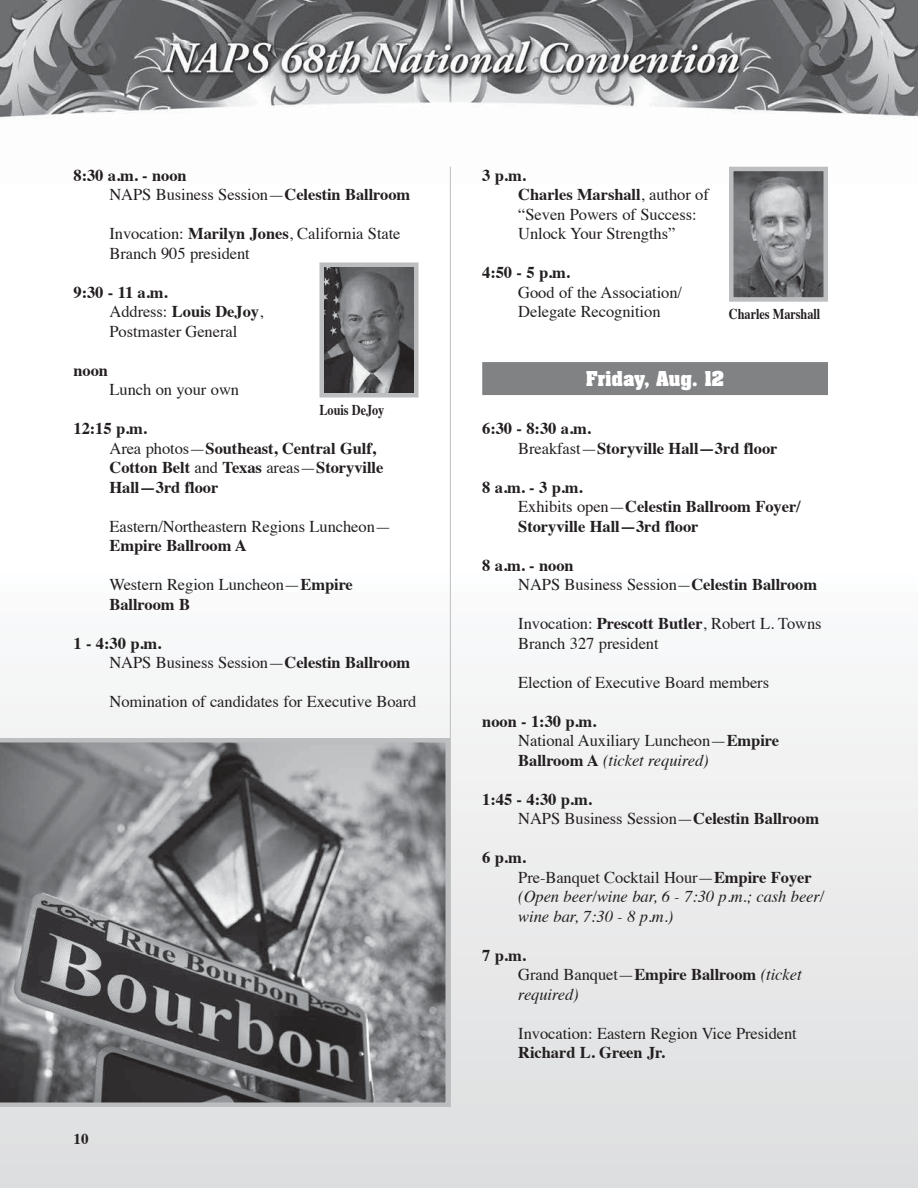
<style>
.page{position:relative;width:918px;height:1188px;background:#fff}
.page>*{position:absolute;margin:0;border:0;box-sizing:border-box;transform-origin:0 0}
.t1{font:700 22.5px "Neue Aachen Pro";letter-spacing:-.015em;color:#fff}
.t2{font:700 16.5px/19.5px "Times";letter-spacing:-.005em;color:#231f20}
.t3{font:16.5px/19.5px "Times";letter-spacing:-.005em;color:#231f20}
.t4{font:italic 16.5px/19.5px "Times";letter-spacing:-.005em;color:#231f20}
.t5{font:700 15px "Times";letter-spacing:-.005em;color:#231f20;scale:.82 1}
.t6{font:700 15px "Times";letter-spacing:-.005em;color:#231f20}
.s1{font-weight:400}
.s2{font-weight:700}
.s3{font-weight:400;font-style:italic}
.s4{font-weight:700;font-style:normal}
.s5{font-style:normal}
</style>
<div class="page">
<img style="left:0;top:0;width:918px;height:184px">
<div style="left:0;top:549px;width:918px;height:639px;background:linear-gradient(to bottom,#fdfdfd,#dcddde)"></div>
<div style="left:482px;top:362px;width:346px;height:33px;background:#808284"></div>
<hr style="left:450px;top:167px;width:1px;height:940px;background:#bdbec0">
<img style="left:325px;top:267px;width:88px;height:126px">
<div style="left:320px;top:262px;width:98px;height:136px;border:4px solid #bdbec0"></div>
<svg style="left:0;top:738px;width:450px;height:369px;background:#7e7f81"></svg>
<img style="left:734px;top:172px;width:89px;height:125px">
<div style="left:729px;top:167px;width:99px;height:135px;border:4px solid #bdbec0"></div>
<p class="t2" style="left:110px;top:167px;width:302px;text-indent:-36px">8:30 a.m. - noon<br><span class="s1">NAPS Business Session—</span>Celestin Ballroom</p>
<p class="t3" style="left:110px;top:225px;width:293px">Invocation: <span class="s2">Marilyn Jones</span>, California State<br>Branch 905 president</p>
<p class="t3" style="left:110px;top:284px;width:155px;text-indent:-36px"><span class="s2">9:30 - 11 a.m.<br></span>Address: <span class="s2">Louis DeJoy</span>,<br>Postmaster General</p>
<p class="t2" style="left:74px;top:362px;width:36px">noon</p>
<p class="t3" style="left:110px;top:381px;width:131px">Lunch on your own</p>
<p class="t2" style="left:110px;top:420px;width:275px;text-indent:-36px">12:15 p.m.<br><span class="s1">Area photos—</span>Southeast, Central Gulf,<br>Cotton Belt <span class="s1">and</span> Texas <span class="s1">areas—</span>Storyville<br>Hall—3rd floor</p>
<p class="t3" style="left:110px;top:518px;width:283px">Eastern/Northeastern Regions Luncheon—</p>
<p class="t2" style="left:110px;top:537px;width:139px">Empire Ballroom A</p>
<p class="t3" style="left:110px;top:576px;width:245px">Western Region Luncheon—<span class="s2">Empire<br>Ballroom B</span></p>
<p class="t2" style="left:110px;top:635px;width:302px;text-indent:-36px">1 - 4:30 p.m.<br><span class="s1">NAPS Business Session—</span>Celestin Ballroom</p>
<p class="t3" style="left:110px;top:693px;width:309px">Nomination of candidates for Executive Board</p>
<p class="t5" style="left:319px;top:404px;width:81px">Louis DeJoy</p>
<p class="t6" style="left:74px;top:1133px;width:16px">10</p>
<p class="t3" style="left:518px;top:167px;width:192px;text-indent:-36px"><span class="s2">3 p.m.<br>Charles Marshall</span>, author of “Seven Powers of Success:<br>Unlock Your Strengths”</p>
<p class="t2" style="left:482px;top:264px;width:89px">4:50 - 5 p.m.</p>
<p class="t3" style="left:518px;top:284px;width:165px">Good of the Association/<br>Delegate Recognition</p>
<p class="t5" style="left:729px;top:308px;width:113px">Charles Marshall</p>
<h1 class="t1" style="left:586px;top:370px;width:140px">Friday, Aug. 12</h1>
<p class="t2" style="left:518px;top:420px;width:261px;text-indent:-36px">6:30 - 8:30 a.m.<br><span class="s1">Breakfast—</span>Storyville Hall—3rd floor</p>
<p class="t2" style="left:518px;top:479px;width:284px;text-indent:-36px">8 a.m. - 3 p.m.<br><span class="s1">Exhibits open—</span>Celestin Ballroom Foyer/<br>Storyville Hall—3rd floor</p>
<p class="t2" style="left:518px;top:557px;width:300px;text-indent:-36px">8 a.m. - noon<br><span class="s1">NAPS Business Session</span><span class="s3">—</span>Celestin Ballroom</p>
<p class="t3" style="left:518px;top:615px;width:305px">Invocation: <span class="s2">Prescott Butler</span>, Robert L. Towns<br>Branch 327 president</p>
<p class="t3" style="left:518px;top:674px;width:252px">Election of Executive Board members</p>
<p class="t2" style="left:518px;top:713px;width:262px;text-indent:-36px">noon - 1:30 p.m.<br><span class="s1">National Auxiliary Luncheon—</span>Empire<br>Ballroom A <span class="s3">(ticket required)</span></p>
<p class="t2" style="left:518px;top:791px;width:302px;text-indent:-36px">1:45 - 4:30 p.m.<br><span class="s1">NAPS Business Session—</span>Celestin Ballroom</p>
<p class="t4" style="left:518px;top:849px;width:308px;text-indent:-36px"><span class="s4">6 p.m.<br></span><span class="s5">Pre-Banquet Cocktail Hour—</span><span class="s4">Empire Foyer </span>(Open beer/wine bar, 6 - 7:30 p.m.; cash beer/ wine bar, 7:30 - 8 p.m.)</p>
<p class="t2" style="left:518px;top:947px;width:285px;text-indent:-36px">7 p.m.<br><span class="s1">Grand Banquet—</span>Empire Ballroom <span class="s3">(ticket required)</span></p>
<p class="t3" style="left:518px;top:1025px;width:280px">Invocation: Eastern Region Vice President</p>
<p class="t2" style="left:518px;top:1044px;width:148px">Richard L. Green Jr.</p>
</div>
